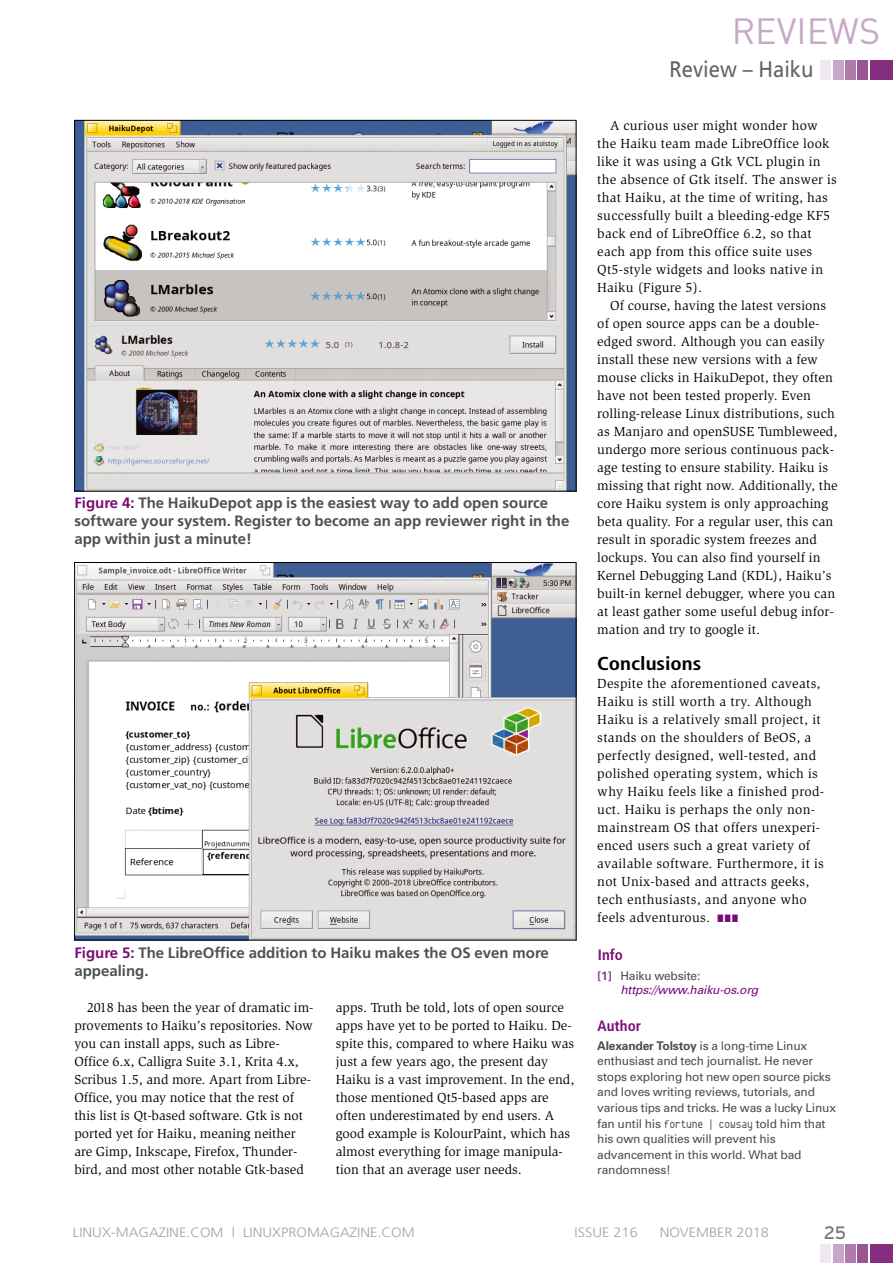
<style>
.page{position:relative;width:893px;height:1263px;background:#fff}
.page>*{position:absolute;margin:0;border:0;box-sizing:border-box;transform-origin:0 0}
.t1{font:36px "DIN";color:#c8a8c8}
.t2{font:22.5px "Frutiger";color:#636267;scale:.9 1}
.t3{font:700 condensed 18.75px "Frutiger";color:#000;scale:1.13 1}
.t4{font:18px "Interstate";color:#79787d}
.t5{font:700 15px/18px "Frutiger";color:#504f53}
.t6{font:700 condensed 15px "Frutiger";color:#7b0c75}
.t7{font:13.5px/18px "Slimbach";letter-spacing:.01em;color:#000}
.t8{font:300 13.5px "Frutiger";color:#a3a3a7;scale:1.08 1}
.t9{font:12px/15.6px "Univers";letter-spacing:-.015em;color:#4e4d51}
.t10{font:italic 12px/14.5px "Univers";letter-spacing:-.015em;color:#7b0c75}
.s1{color:#7b0c75}
.s2{font-weight:700;font-style:normal;color:#8f4288}
.s3{font-style:normal;color:#4e4d51}
.s4{font-weight:700}
.s5{font-family:"Envy Code R";font-size:11.25px}
</style>
<div class="page">
<img style="left:76px;top:122px;width:498px;height:367px">
<img style="left:76px;top:564px;width:498px;height:374px">
<div style="left:870px;top:1244px;width:23px;height:19px;background:#852d7e"></div>
<div style="left:845px;top:1244px;width:10px;height:19px;background:#af7baa"></div>
<div style="left:820px;top:1244px;width:10px;height:19px;background:#f0e8f1"></div>
<div style="left:858px;top:1244px;width:10px;height:19px;background:#9a5492"></div>
<div style="left:833px;top:1244px;width:10px;height:19px;background:#c8a8c8"></div>
<div style="left:870px;top:61px;width:23px;height:19px;background:#852d7e"></div>
<div style="left:845px;top:61px;width:10px;height:19px;background:#af7baa"></div>
<div style="left:820px;top:61px;width:10px;height:19px;background:#f0e8f1"></div>
<div style="left:858px;top:61px;width:10px;height:19px;background:#9a5492"></div>
<div style="left:833px;top:61px;width:10px;height:19px;background:#c8a8c8"></div>
<h1 class="t1" style="left:732px;top:9px;width:150px">REVIEWS</h1>
<p class="t5" style="left:74px;top:494px;width:496px"><span class="s1">Figure 4:</span> The HaikuDepot app is the easiest way to add open source software your system. Register to become an app reviewer right in the app within just a minute!</p>
<p class="t5" style="left:74px;top:944px;width:476px"><span class="s1">Figure 5:</span> The LibreOffice addition to Haiku makes the OS even more appealing.</p>
<p class="t7" style="left:74px;top:999px;width:240px;text-indent:13px">2018 has been the year of dramatic im&shy;provements to Haiku’s repositories. Now you can install apps, such as Libre-Office 6.x, Calligra Suite 3.1, Krita 4.x, Scribus 1.5, and more. Apart from Libre-Office, you may notice that the rest of this list is Qt-based software. Gtk is not ported yet for Haiku, meaning neither are Gimp, Inkscape, Firefox, Thunder&shy;bird, and most other notable Gtk-based</p>
<p class="t7" style="left:336px;top:999px;width:240px">apps. Truth be told, lots of open source apps have yet to be ported to Haiku. De&shy;spite this, compared to where Haiku was just a few years ago, the present day Haiku is a vast improvement. In the end, those mentioned Qt5-based apps are often underestimated by end users. A good example is KolourPaint, which has almost everything for image manipula&shy;tion that an average user needs.</p>
<h2 class="t2" style="left:670px;top:56px;width:162px">Review – Haiku</h2>
<p class="t7" style="left:610px;top:117px;width:209px">A curious user might wonder how</p>
<p class="t7" style="left:597px;top:135px;width:234px">the Haiku team made LibreOffice look</p>
<p class="t7" style="left:597px;top:153px;width:225px">like it was using a Gtk VCL plugin in</p>
<p class="t7" style="left:597px;top:171px;width:241px">the absence of Gtk itself. The answer is</p>
<p class="t7" style="left:597px;top:189px;width:232px">that Haiku, at the time of writing, has</p>
<p class="t7" style="left:597px;top:207px;width:234px">successfully built a bleeding-edge KF5</p>
<p class="t7" style="left:597px;top:225px;width:216px">back end of LibreOffice 6.2, so that</p>
<p class="t7" style="left:597px;top:243px;width:217px">each app from this office suite uses</p>
<p class="t7" style="left:597px;top:261px;width:227px">Qt5-style widgets and looks native in</p>
<p class="t7" style="left:597px;top:279px;width:106px">Haiku (Figure 5).</p>
<p class="t7" style="left:610px;top:297px;width:218px">Of course, having the latest versions</p>
<p class="t7" style="left:597px;top:315px;width:223px">of open source apps can be a double-</p>
<p class="t7" style="left:597px;top:333px;width:229px">edged sword. Although you can easily</p>
<p class="t7" style="left:597px;top:351px;width:222px">install these new versions with a few</p>
<p class="t7" style="left:597px;top:369px;width:237px">mouse clicks in HaikuDepot, they often</p>
<p class="t7" style="left:597px;top:387px;width:215px">have not been tested properly. Even</p>
<p class="t7" style="left:597px;top:405px;width:239px">rolling-release Linux distributions, such</p>
<p class="t7" style="left:597px;top:423px;width:242px">as Manjaro and openSUSE Tumbleweed,</p>
<p class="t7" style="left:597px;top:441px;width:238px">undergo more serious continuous pack-</p>
<p class="t7" style="left:597px;top:459px;width:232px">age testing to ensure stability. Haiku is</p>
<p class="t7" style="left:597px;top:477px;width:242px">missing that right now. Additionally, the</p>
<p class="t7" style="left:597px;top:495px;width:232px">core Haiku system is only approaching</p>
<p class="t7" style="left:597px;top:513px;width:238px">beta quality. For a regular user, this can</p>
<p class="t7" style="left:597px;top:531px;width:221px">result in sporadic system freezes and</p>
<p class="t7" style="left:597px;top:549px;width:225px">lockups. You can also find yourself in</p>
<p class="t7" style="left:597px;top:567px;width:236px">Kernel Debugging Land (KDL), Haiku’s</p>
<p class="t7" style="left:597px;top:585px;width:239px">built-in kernel debugger, where you can</p>
<p class="t7" style="left:597px;top:603px;width:238px">at least gather some useful debug infor-</p>
<p class="t7" style="left:597px;top:621px;width:164px">mation and try to google it.</p>
<p class="t3" style="left:597px;top:653px;width:94px">Conclusions</p>
<p class="t7" style="left:597px;top:675px;width:228px">Despite the aforementioned caveats, Haiku is still worth a try. Although Haiku is a relatively small project, it stands on the shoulders of BeOS, a perfectly designed, well-tested, and polished operating system, which is why Haiku feels like a finished prod&shy;uct. Haiku is perhaps the only non&shy;mainstream OS that offers unexperi&shy;enced users such a great variety of available software. Furthermore, it is not Unix-based and attracts geeks, tech enthusiasts, and anyone who feels adventurous. <span class="s1">■■■</span></p>
<p class="t6" style="left:598px;top:946px;width:27px">Info</p>
<p class="t10" style="left:620px;top:968px;width:139px;text-indent:-23px"><span class="s2">[1]</span> <span class="s3">Haiku website: </span>https://www.haiku‑os.org</p>
<p class="t6" style="left:598px;top:1017px;width:45px">Author</p>
<p class="t9" style="left:597px;top:1037px;width:240px"><span class="s4">Alexander Tolstoy</span> is a long-time Linux enthusiast and tech journalist. He never stops exploring hot new open source picks and loves writing reviews, tutorials, and various tips and tricks. He was a lucky Linux fan until his <span class="s5">fortune | cowsay</span> told him that his own qualities will prevent his advancement in this world. What bad randomness!</p>
<p class="t8" style="left:73px;top:1224px;width:318px">LINUX-MAGAZINE.COM | LINUXPROMAGAZINE.COM</p>
<p class="t8" style="left:575px;top:1224px;width:60px">ISSUE 216</p>
<p class="t8" style="left:660px;top:1224px;width:103px">NOVEMBER 2018</p>
<p class="t4" style="left:824px;top:1222px;width:24px">25</p>
</div>
